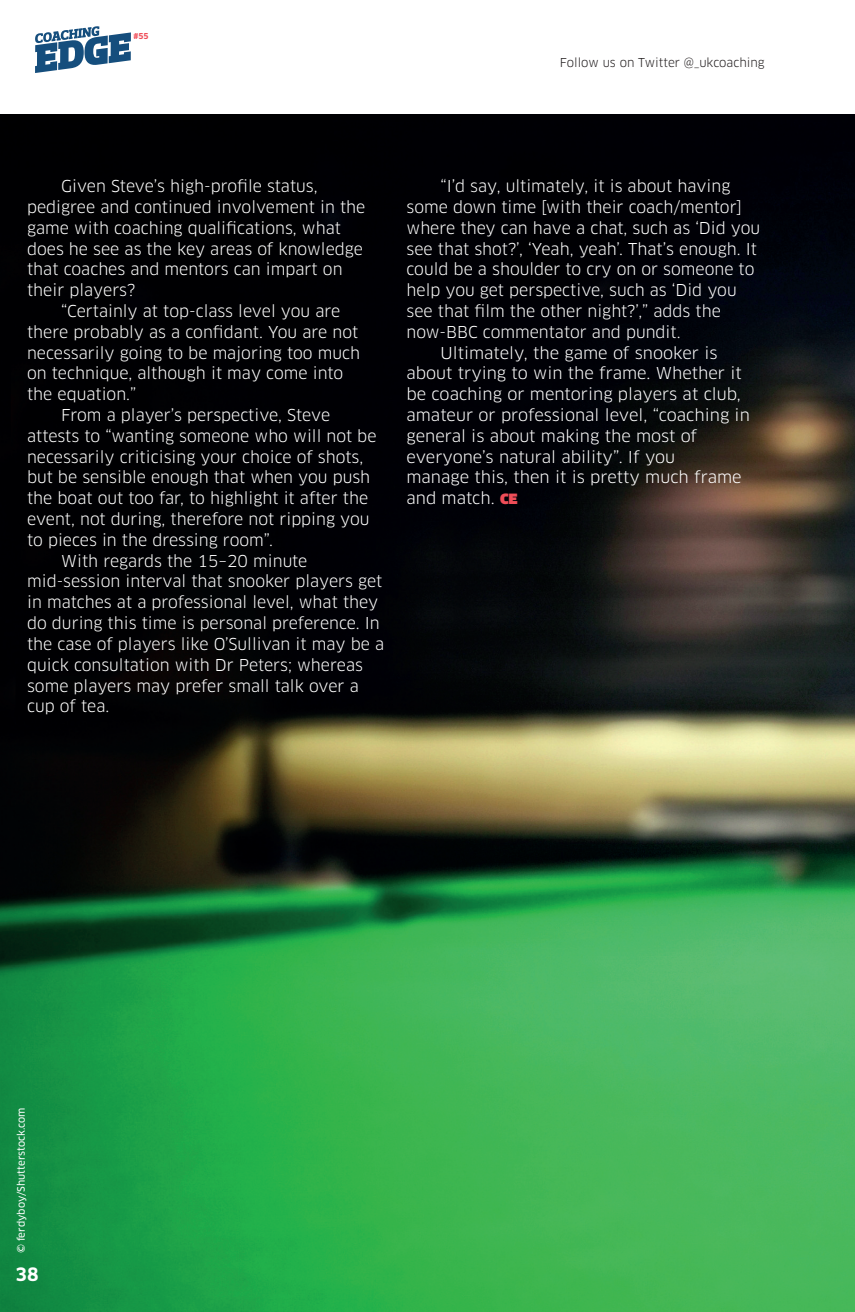
<style>
.page{position:relative;width:855px;height:1312px;background:#fff}
.page>*{position:absolute;margin:0;border:0;box-sizing:border-box;transform-origin:0 0}
.t1{font:700 18px "Clan Pro";color:#fff}
.t2{font:16px "Clan Pro";color:#fff}
.t3{font:12px "Clan Pro";color:#231f20}
.t4{font:10px "Clan Pro News";color:#fff}
.t5{font:700 8px "Clan Pro";color:#ef4d58}
.s1{font-weight:900;color:#ef4d58}
</style>
<div class="page">
<img style="left:0;top:115px;width:854px;height:1196px">
<svg style="left:35px;top:26px;width:96px;height:47px"></svg>
<p class="t5" style="left:133px;top:33px;width:17px">#55</p>
<p class="t3" style="left:559px;top:58px;width:206px">Follow us on Twitter @_ukcoaching</p>
<p class="t2" style="left:61px;top:180px;width:258px">Given Steve’s high-profile status,</p>
<p class="t2" style="left:27px;top:201px;width:339px">pedigree and continued involvement in the</p>
<p class="t2" style="left:27px;top:222px;width:315px">game with coaching qualifications, what</p>
<p class="t2" style="left:27px;top:242px;width:337px">does he see as the key areas of knowledge</p>
<p class="t2" style="left:27px;top:263px;width:317px">that coaches and mentors can impart on</p>
<p class="t2" style="left:27px;top:284px;width:110px">their players?</p>
<p class="t2" style="left:61px;top:305px;width:280px">“Certainly at top-class level you are</p>
<p class="t2" style="left:27px;top:326px;width:332px">there probably as a confidant. You are not</p>
<p class="t2" style="left:27px;top:346px;width:334px">necessarily going to be majoring too much</p>
<p class="t2" style="left:27px;top:367px;width:317px">on technique, although it may come into</p>
<p class="t2" style="left:27px;top:388px;width:111px">the equation.”</p>
<p class="t2" style="left:61px;top:409px;width:270px">From a player’s perspective, Steve</p>
<p class="t2" style="left:27px;top:430px;width:351px">attests to “wanting someone who will not be</p>
<p class="t2" style="left:27px;top:450px;width:337px">necessarily criticising your choice of shots,</p>
<p class="t2" style="left:27px;top:471px;width:344px">but be sensible enough that when you push</p>
<p class="t2" style="left:27px;top:492px;width:342px">the boat out too far, to highlight it after the</p>
<p class="t2" style="left:27px;top:513px;width:344px">event, not during, therefore not ripping you</p>
<p class="t2" style="left:27px;top:534px;width:247px">to pieces in the dressing room”.</p>
<p class="t2" style="left:61px;top:554px;width:248px">With regards the 15–20 minute</p>
<p class="t2" style="left:27px;top:575px;width:356px">mid-session interval that snooker players get</p>
<p class="t2" style="left:27px;top:596px;width:352px">in matches at a professional level, what they</p>
<p class="t2" style="left:27px;top:617px;width:354px">do during this time is personal preference. In</p>
<p class="t2" style="left:27px;top:638px;width:358px">the case of players like O’Sullivan it may be a</p>
<p class="t2" style="left:27px;top:658px;width:337px">quick consultation with Dr Peters; whereas</p>
<p class="t2" style="left:27px;top:679px;width:333px">some players may prefer small talk over a</p>
<p class="t2" style="left:27px;top:700px;width:84px">cup of tea.</p>
<p class="t2" style="left:440px;top:180px;width:291px">“I’d say, ultimately, it is about having</p>
<p class="t2" style="left:406px;top:201px;width:336px">some down time [with their coach/mentor]</p>
<p class="t2" style="left:406px;top:222px;width:355px">where they can have a chat, such as ‘Did you</p>
<p class="t2" style="left:406px;top:242px;width:352px">see that shot?’, ‘Yeah, yeah’. That’s enough. It</p>
<p class="t2" style="left:406px;top:263px;width:349px">could be a shoulder to cry on or someone to</p>
<p class="t2" style="left:406px;top:284px;width:331px">help you get perspective, such as ‘Did you</p>
<p class="t2" style="left:406px;top:305px;width:316px">see that film the other night?’,” adds the</p>
<p class="t2" style="left:406px;top:326px;width:275px">now-BBC commentator and pundit.</p>
<p class="t2" style="left:440px;top:346px;width:278px">Ultimately, the game of snooker is</p>
<p class="t2" style="left:406px;top:367px;width:336px">about trying to win the frame. Whether it</p>
<p class="t2" style="left:406px;top:388px;width:336px">be coaching or mentoring players at club,</p>
<p class="t2" style="left:406px;top:409px;width:344px">amateur or professional level, “coaching in</p>
<p class="t2" style="left:406px;top:430px;width:292px">general is about making the most of</p>
<p class="t2" style="left:406px;top:450px;width:270px">everyone’s natural ability”. If you</p>
<p class="t2" style="left:406px;top:471px;width:336px">manage this, then it is pretty much frame</p>
<p class="t2" style="left:406px;top:492px;width:113px">and match. <span class="s1">ce</span></p>
<p class="t4" style="left:17px;top:1253px;width:148px;rotate:-90deg">© ferdyboy/Shutterstock.com</p>
<p class="t1" style="left:16px;top:1267px;width:25px">38</p>
</div>
